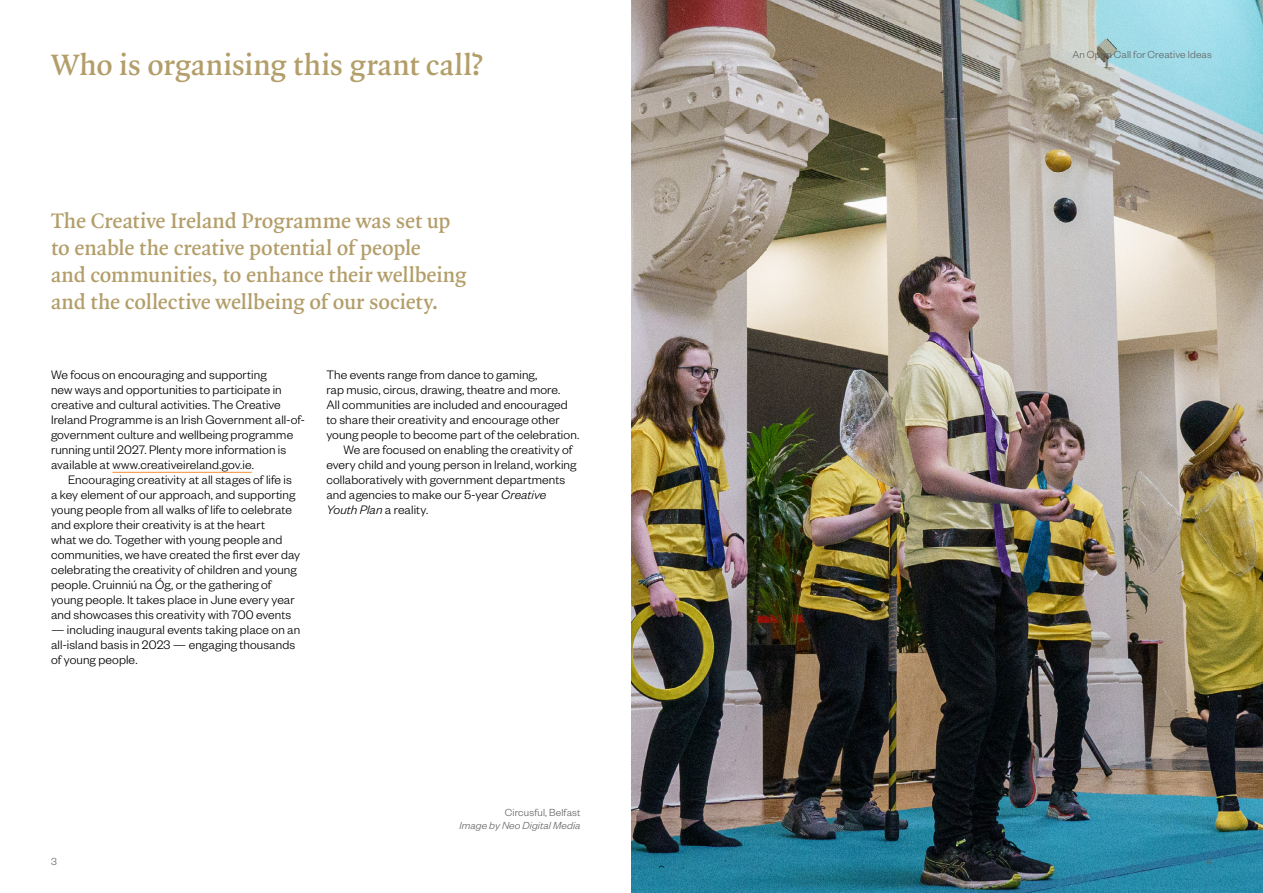
<style>
.page{position:relative;width:1263px;height:893px;background:#fff}
.page>*{position:absolute;margin:0;border:0;box-sizing:border-box;transform-origin:0 0}
.t1{font:600 31.5px "Quadraat OT";letter-spacing:.005em;color:#b39e6a}
.t2{font:600 22.5px/27px "Quadraat OT";letter-spacing:-.005em;color:#b39e6a}
.t3{font:300 13.5px/15px "Founders Grotesk";letter-spacing:.005em;color:#000}
.t4{font:italic 300 13.5px "Founders Grotesk";letter-spacing:.005em;color:#000}
.t5{font:300 11.25px "Founders Grotesk";letter-spacing:.01em;color:#636466}
.t6{font:italic 300 11.25px "Founders Grotesk";letter-spacing:.015em;color:#636466}
.s1{font-style:italic}
.s2{font-style:normal}
</style>
<div class="page">
<img style="left:631px;top:0;width:632px;height:893px">
<hr style="left:112px;top:472px;width:140px;height:1px;background:#f78f35">
<h1 class="t1" style="left:51px;top:43px;width:434px">Who is organising this grant call?</h1>
<h2 class="t2" style="left:51px;top:207px;width:417px">The Creative Ireland Programme was set up to enable the creative potential of people<br>and communities, to enhance their wellbeing and the collective wellbeing of our society.</h2>
<p class="t3" style="left:51px;top:367px;width:256px">We focus on encouraging and supporting<br>new ways and opportunities to participate in creative and cultural activities. The Creative Ireland Programme is an Irish Government all-of&shy;government culture and wellbeing programme running until 2027. Plenty more information is available at www.creativeireland.gov.ie.</p>
<p class="t3" style="left:51px;top:472px;width:251px;text-indent:17px">Encouraging creativity at all stages of life is a key element of our approach, and supporting young people from all walks of life to celebrate and explore their creativity is at the heart<br>what we do. Together with young people and communities, we have created the first ever day celebrating the creativity of children and young people. Cruinniú na Óg, or the gathering of young people. It takes place in June every year and showcases this creativity with 700 events</p>
<p class="t3" style="left:51px;top:622px;width:251px">— including inaugural events taking place on an all-island basis in 2023 — engaging thousands of young people.</p>
<p class="t3" style="left:326px;top:367px;width:213px">The events range from dance to gaming,</p>
<p class="t3" style="left:326px;top:382px;width:235px">rap music, circus, drawing, theatre and more.</p>
<p class="t3" style="left:326px;top:397px;width:243px">All communities are included and encouraged</p>
<p class="t3" style="left:326px;top:412px;width:235px">to share their creativity and encourage other</p>
<p class="t3" style="left:326px;top:427px;width:254px">young people to become part of the celebration.</p>
<p class="t3" style="left:343px;top:442px;width:231px">We are focused on enabling the creativity of</p>
<p class="t3" style="left:326px;top:457px;width:252px">every child and young person in Ireland, working</p>
<p class="t3" style="left:326px;top:472px;width:240px">collaboratively with government departments</p>
<p class="t3" style="left:326px;top:487px;width:221px">and agencies to make our 5-year <span class="s1">Creative</span></p>
<p class="t4" style="left:326px;top:502px;width:103px">Youth Plan <span class="s2">a reality.</span></p>
<p class="t5" style="left:505px;top:805px;width:77px">Circusful, Belfast</p>
<p class="t6" style="left:459px;top:819px;width:122px">Image by Neo Digital Media</p>
<p class="t5" style="left:1072px;top:48px;width:141px">An Open Call for Creative Ideas</p>
<p class="t5" style="left:51px;top:854px;width:7px">3</p>
<p class="t5" style="left:1206px;top:854px;width:8px">4</p>
</div>
